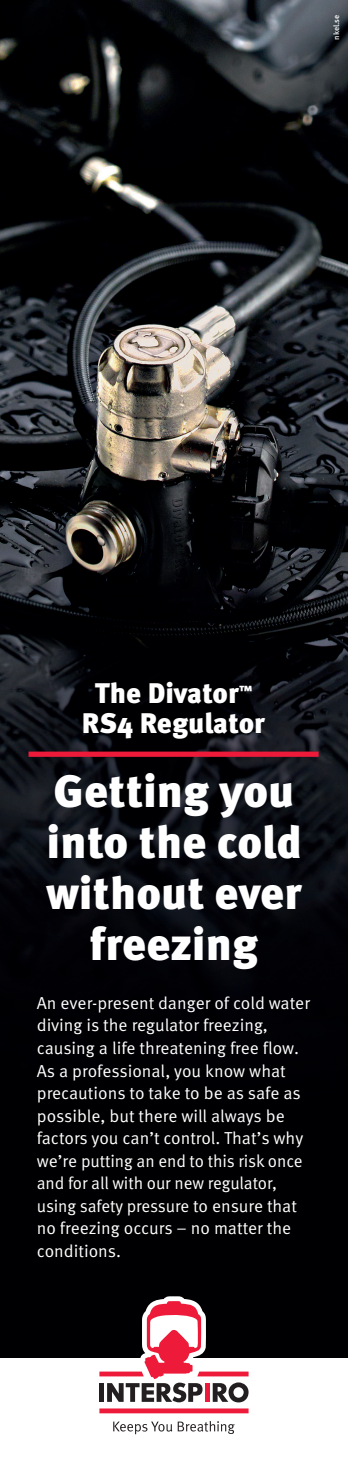
<style>
.page{position:relative;width:348px;height:1474px;background:#fff}
.page>*{position:absolute;margin:0;border:0;box-sizing:border-box;transform-origin:0 0}
.t1{font:900 45.5px/50.8px "Meta Pro";color:#fff;text-align:center}
.t2{font:900 28.35px "Meta Pro";color:#fff}
.t3{font:17.32px/22.6px "Meta Pro Norm";letter-spacing:-.005em;color:#fff}
.t4{font:500 7.88px "Meta Pro";letter-spacing:-.005em;color:#fff}
</style>
<div class="page">
<img style="left:0;top:0;width:347px;height:1357px">
<div style="left:28px;top:751px;width:290px;height:5px;background:#ed1a3a"></div>
<svg style="left:113px;top:1421px;width:121px;height:13px"></svg>
<svg style="left:99px;top:1296px;width:149px;height:117px"></svg>
<p class="t4" style="left:329px;top:40px;width:26px;rotate:-90deg">nkel.se</p>
<p class="t2" style="left:95px;top:670px;width:159px">The Divator<sup>™</sup></p>
<p class="t2" style="left:82px;top:700px;width:184px">RS4 Regulator</p>
<p class="t1" style="left:46px;top:763px;width:257px">Getting you into the cold without ever freezing</p>
<p class="t3" style="left:37px;top:990px;width:274px">An ever-present danger of cold water diving is the regulator freezing, causing a life threatening free flow.<br>As a professional, you know what precautions to take to be as safe as possible, but there will always be factors you can’t control. That’s why we’re putting an end to this risk once and for all with our new regulator, using safety pressure to ensure that no freezing occurs – no matter the conditions.</p>
</div>
